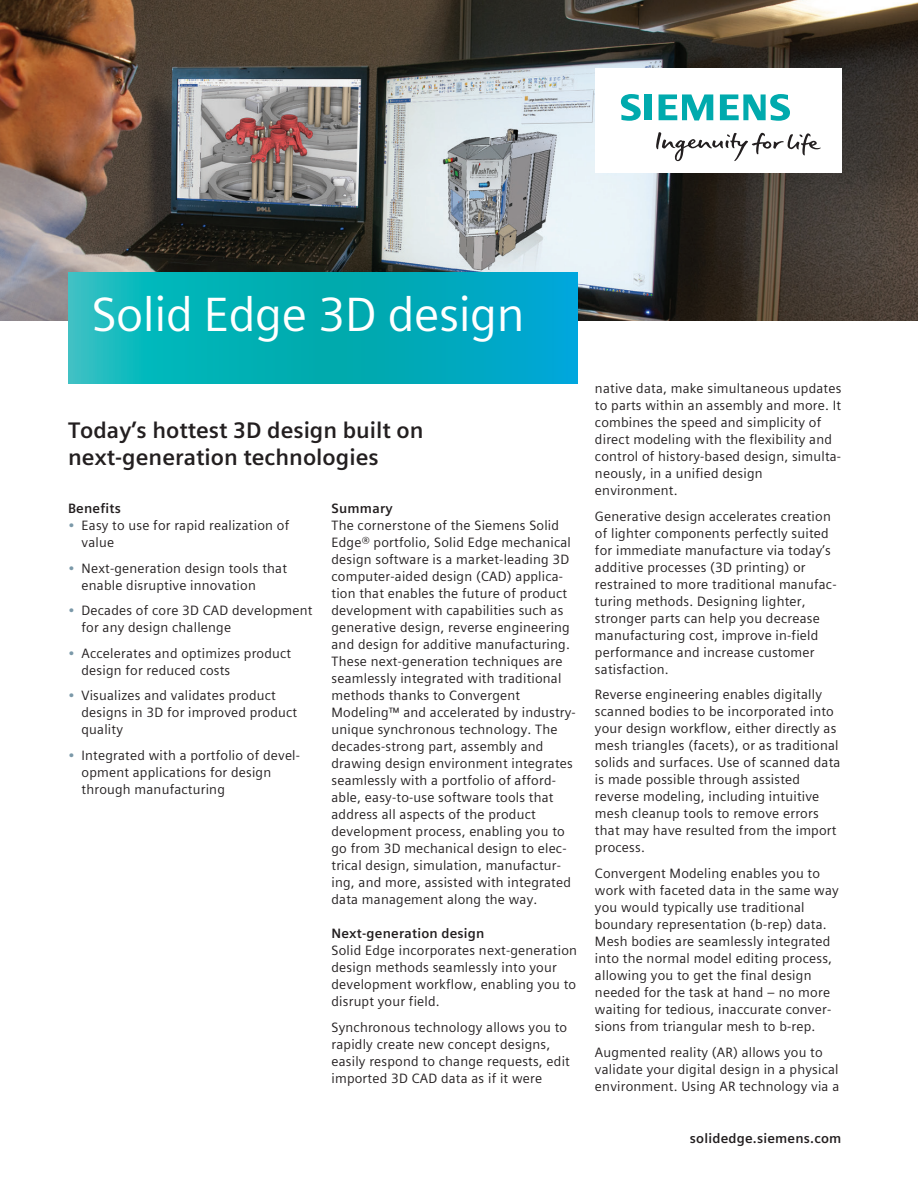
<style>
.page{position:relative;width:918px;height:1188px;background:#fff}
.page>*{position:absolute;margin:0;border:0;box-sizing:border-box;transform-origin:0 0}
.t1{font:48px "Siemens Sans Global";letter-spacing:-.01em;color:#fff}
.t2{font:700 22.5px/27px "Siemens Sans Global";color:#231f20}
.t3{font:13.5px/17px "Siemens Sans Global";letter-spacing:.015em;color:#231f20}
.t4{font:700 13.5px "Siemens Sans Global";letter-spacing:.015em;color:#231f20}
.s1{color:#7b99a9}
</style>
<div class="page">
<img style="left:0;top:0;width:918px;height:320px">
<svg style="left:68px;top:272px;width:510px;height:111px;background:#05aebc"></svg>
<div style="left:595px;top:68px;width:246px;height:104px;background:#fff"></div>
<svg style="left:656px;top:132px;width:165px;height:29px"></svg>
<svg style="left:621px;top:94px;width:31px;height:27px"></svg>
<svg style="left:659px;top:94px;width:54px;height:26px"></svg>
<svg style="left:720px;top:94px;width:70px;height:27px"></svg>
<h1 class="t1" style="left:92px;top:278px;width:434px">Solid Edge 3D design</h1>
<h2 class="t2" style="left:68px;top:417px;width:357px">Today’s hottest 3D design built on next-generation technologies</h2>
<p class="t4" style="left:68px;top:498px;width:54px">Benefits</p>
<p class="t3" style="left:82px;top:517px;width:209px;text-indent:-14px"><span class="s1">•</span> Easy to use for rapid realization of value</p>
<p class="t3" style="left:82px;top:559px;width:207px;text-indent:-14px"><span class="s1">•</span> Next-generation design tools that enable disruptive innovation</p>
<p class="t3" style="left:82px;top:602px;width:233px;text-indent:-14px"><span class="s1">•</span> Decades of core 3D CAD development for any design challenge</p>
<p class="t3" style="left:82px;top:645px;width:211px;text-indent:-14px"><span class="s1">•</span> Accelerates and optimizes product design for reduced costs</p>
<p class="t3" style="left:82px;top:687px;width:217px;text-indent:-14px"><span class="s1">•</span> Visualizes and validates product designs in 3D for improved product quality</p>
<p class="t3" style="left:82px;top:747px;width:220px;text-indent:-14px"><span class="s1">•</span> Integrated with a portfolio of devel&shy;opment applications for design through manufacturing</p>
<p class="t4" style="left:332px;top:498px;width:63px">Summary</p>
<p class="t3" style="left:332px;top:517px;width:246px">The cornerstone of the Siemens Solid Edge® portfolio, Solid Edge mechanical design software is a market-leading 3D computer-aided design (CAD) applica&shy;tion that enables the future of product development with capabilities such as generative design, reverse engineering and design for additive manufacturing.<br>These next-generation techniques are seamlessly integrated with traditional methods thanks to Convergent Modeling™ and accelerated by industry&shy;unique synchronous technology. The decades-strong part, assembly and drawing design environment integrates seamlessly with a portfolio of afford&shy;able, easy-to-use software tools that address all aspects of the product development process, enabling you to go from 3D mechanical design to elec&shy;trical design, simulation, manufactur&shy;ing, and more, assisted with integrated data management along the way.</p>
<p class="t4" style="left:332px;top:923px;width:155px">Next-generation design</p>
<p class="t3" style="left:332px;top:942px;width:247px">Solid Edge incorporates next-generation design methods seamlessly into your development workflow, enabling you to disrupt your field.</p>
<p class="t3" style="left:332px;top:1019px;width:240px">Synchronous technology allows you to rapidly create new concept designs, easily respond to change requests, edit imported 3D CAD data as if it were</p>
<p class="t3" style="left:595px;top:380px;width:248px">native data, make simultaneous updates to parts within an assembly and more. It combines the speed and simplicity of direct modeling with the flexibility and control of history-based design, simulta&shy;neously, in a unified design environment.</p>
<p class="t3" style="left:595px;top:508px;width:243px">Generative design accelerates creation of lighter components perfectly suited for immediate manufacture via today’s additive processes (3D printing) or restrained to more traditional manufac&shy;turing methods. Designing lighter, stronger parts can help you decrease manufacturing cost, improve in-field performance and increase customer satisfaction.</p>
<p class="t3" style="left:595px;top:686px;width:247px">Reverse engineering enables digitally scanned bodies to be incorporated into your design workflow, either directly as mesh triangles (facets), or as traditional solids and surfaces. Use of scanned data is made possible through assisted reverse modeling, including intuitive mesh cleanup tools to remove errors that may have resulted from the import process.</p>
<p class="t3" style="left:595px;top:865px;width:245px">Convergent Modeling enables you to work with faceted data in the same way you would typically use traditional boundary representation (b-rep) data.<br>Mesh bodies are seamlessly integrated into the normal model editing process, allowing you to get the final design needed for the task at hand – no more waiting for tedious, inaccurate conver&shy;sions from triangular mesh to b-rep.</p>
<p class="t3" style="left:595px;top:1043px;width:246px">Augmented reality (AR) allows you to validate your digital design in a physical environment. Using AR technology via a</p>
<p class="t4" style="left:690px;top:1128px;width:153px">solidedge.siemens.com</p>
</div>
